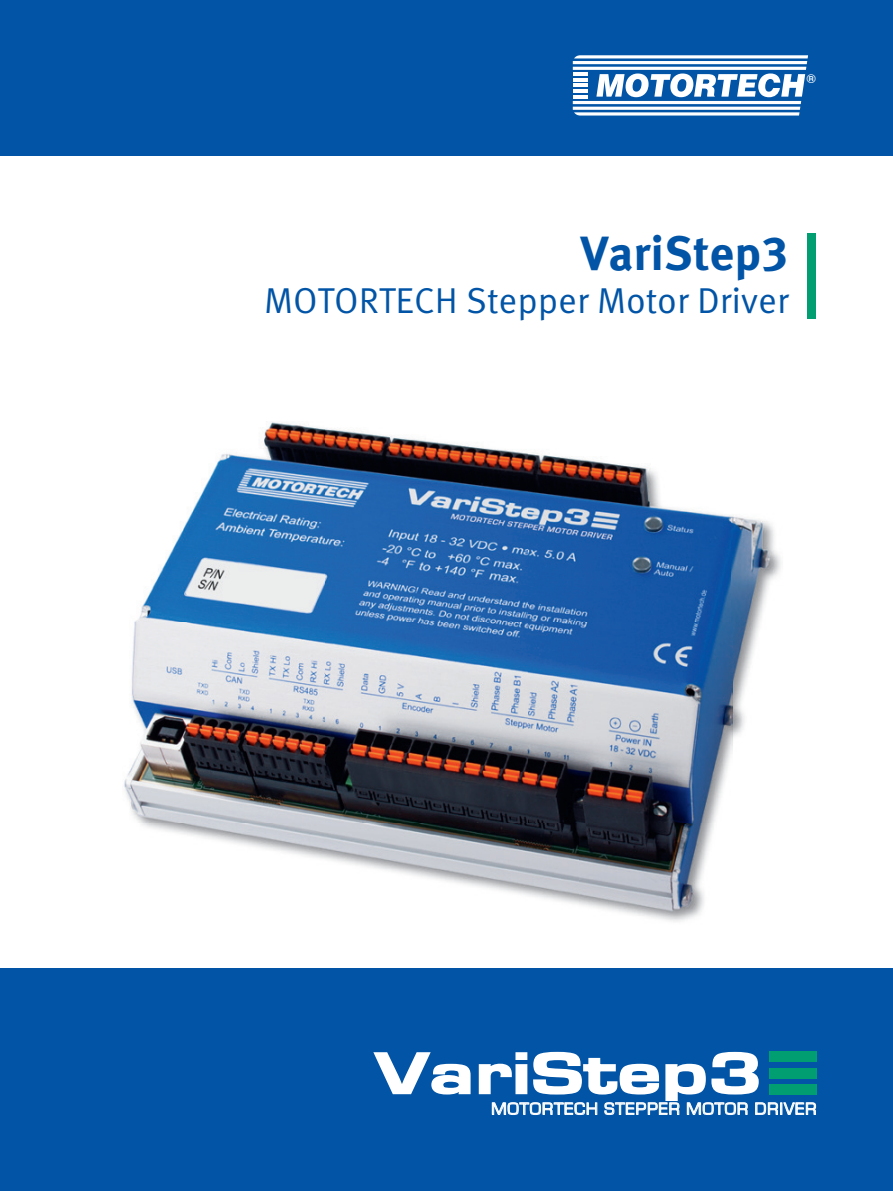
<style>
.page{position:relative;width:893px;height:1191px;background:#fff}
.page>*{position:absolute;margin:0;border:0;box-sizing:border-box;transform-origin:0 0}
.t1{font:700 59.7px "Eurostile";letter-spacing:.005em;color:#fff;scale:1.45 1}
.t2{font:700 48px "Meta Pro";color:#0154a6}
.t3{font:36px "Meta Pro Norm";color:#0154a6}
.t4{font:17.25px "Eurostile";letter-spacing:.05em;color:#fff;scale:1.05 1}
.t5{font:700 12.9px "Eurostile";color:#fff}
</style>
<div class="page">
<div style="left:0;top:968px;width:893px;height:223px;background:#0154a6"></div>
<div style="left:0;top:0;width:893px;height:156px;background:#0154a6"></div>
<hr style="left:573px;top:67px;width:233px;height:3px;background:#fff">
<svg style="left:573px;top:55px;width:235px;height:9px"></svg>
<hr style="left:573px;top:72px;width:14px;height:4px;background:#fff">
<svg style="left:573px;top:73px;width:232px;height:43px"></svg>
<img style="left:162px;top:460px;width:619px;height:462px">
<img style="left:219px;top:421px;width:366px;height:39px">
<img style="left:124px;top:569px;width:38px;height:261px">
<div style="left:807px;top:233px;width:9px;height:85px;background:#009e71"></div>
<svg style="left:373px;top:1052px;width:98px;height:43px"></svg>
<svg style="left:478px;top:1051px;width:339px;height:64px"></svg>
<p class="t5" style="left:807px;top:71px;width:11px">®</p>
<h2 class="t2" style="left:581px;top:216px;width:209px">VariStep3</h2>
<p class="t3" style="left:264px;top:274px;width:526px">MOTORTECH Stepper Motor Driver</p>
<h1 class="t1" style="left:375px;top:1041px;width:269px">VariStep3</h1>
<p class="t4" style="left:491px;top:1099px;width:311px">MOTORTECH STEPPER MOTOR DRIVER</p>
</div>
